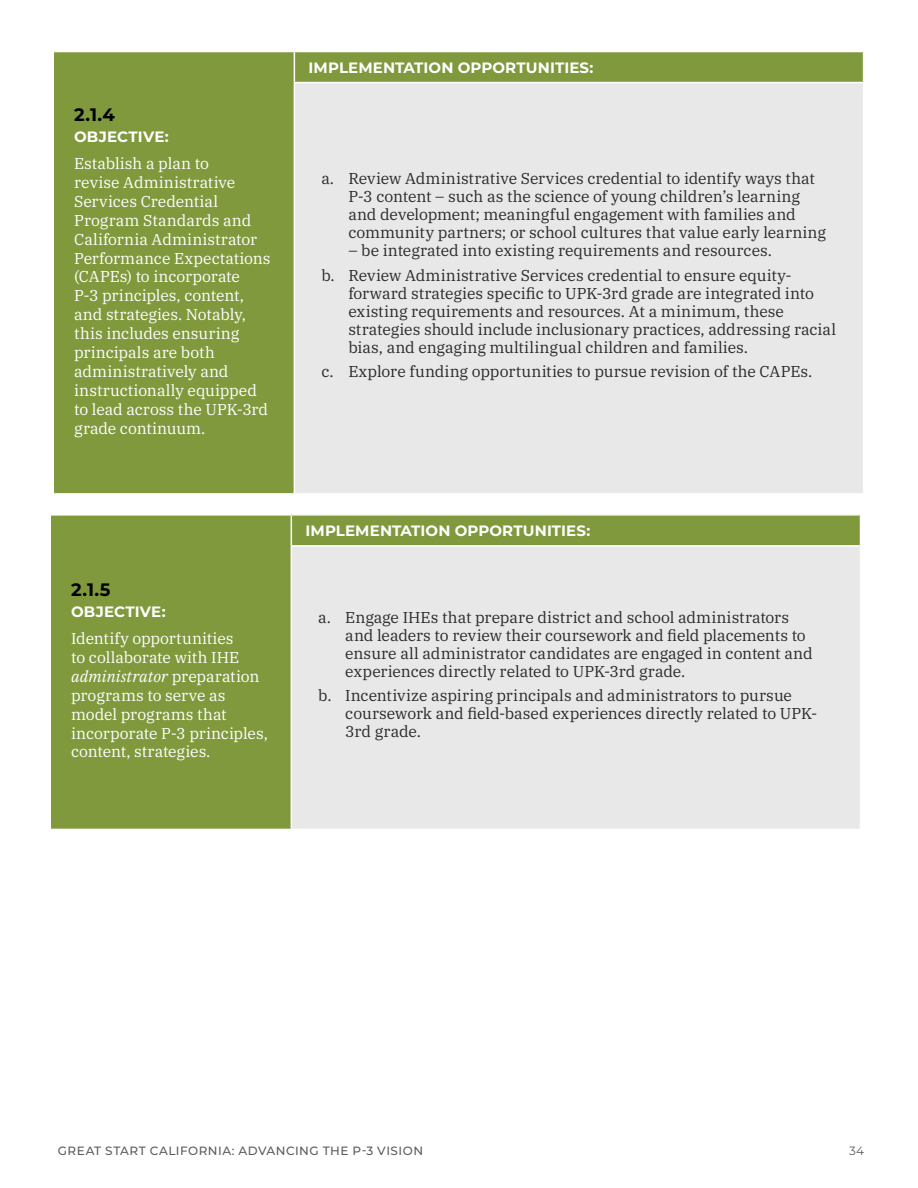
<style>
.page{position:relative;width:918px;height:1188px;background:#fff}
.page>*{position:absolute;margin:0;border:0;box-sizing:border-box;transform-origin:0 0}
.t1{font:700 18px "Montserrat";color:#000}
.t2{font:15.75px/18px "IBM Plex Serif";color:#2b2929}
.t3{font:15.75px/18.9px "IBM Plex Serif";color:#fff}
.t4{font:700 15px "Montserrat";letter-spacing:.01em;color:#fff}
.t5{font:500 12px "Montserrat";letter-spacing:.04em;color:#5c5c5c}
.t6{font:12px "Montserrat";color:#5c5c5c}
.s1{font-style:italic}
</style>
<div class="page">
<div style="left:54px;top:52px;width:240px;height:442px;background:#80993d"></div>
<div style="left:294px;top:52px;width:570px;height:31px;background:#80993d"></div>
<div style="left:294px;top:83px;width:570px;height:411px;background:#e8e8e8"></div>
<hr style="left:863px;top:52px;width:1px;height:30px;background:#fff">
<hr style="left:863px;top:83px;width:1px;height:410px;background:#fff">
<hr style="left:294px;top:52px;width:1px;height:30px;background:#fff">
<hr style="left:294px;top:82px;width:570px;height:1px;background:#fff">
<hr style="left:294px;top:83px;width:1px;height:410px;background:#fff">
<hr style="left:54px;top:493px;width:240px;height:2px;background:#fff">
<hr style="left:294px;top:493px;width:570px;height:2px;background:#fff">
<div style="left:51px;top:515px;width:240px;height:314px;background:#80993d"></div>
<div style="left:291px;top:515px;width:570px;height:31px;background:#80993d"></div>
<div style="left:291px;top:546px;width:570px;height:283px;background:#e8e8e8"></div>
<svg style="left:860px;top:516px;width:1px;height:29px"></svg>
<hr style="left:860px;top:547px;width:1px;height:282px;background:#fff">
<hr style="left:51px;top:514px;width:240px;height:2px;background:#fff">
<hr style="left:291px;top:514px;width:570px;height:2px;background:#fff">
<svg style="left:291px;top:516px;width:1px;height:29px"></svg>
<hr style="left:291px;top:545px;width:570px;height:2px;background:#fff">
<hr style="left:291px;top:547px;width:1px;height:282px;background:#fff">
<p class="t1" style="left:74px;top:102px;width:42px">2.1.4</p>
<p class="t4" style="left:74px;top:126px;width:96px">OBJECTIVE:</p>
<p class="t3" style="left:74px;top:153px;width:198px">Establish a plan to<br>revise Administrative<br>Services Credential<br>Program Standards and<br>California Administrator<br>Performance Expectations (CAPEs) to incorporate<br>P-3 principles, content, and strategies. Notably, this includes ensuring principals are both administratively and instructionally equipped to lead across the UPK-3rd grade continuum.</p>
<p class="t1" style="left:71px;top:577px;width:41px">2.1.5</p>
<p class="t4" style="left:71px;top:601px;width:96px">OBJECTIVE:</p>
<p class="t3" style="left:71px;top:628px;width:198px">Identify opportunities<br>to collaborate with IHE <span class="s1">administrator</span> preparation programs to serve as model programs that incorporate P-3 principles, content, strategies.</p>
<p class="t4" style="left:309px;top:57px;width:286px">IMPLEMENTATION OPPORTUNITIES:</p>
<p class="t2" style="left:348px;top:168px;width:479px;text-indent:-27px">a. Review Administrative Services credential to identify ways that P-3 content – such as the science of young children’s learning and development; meaningful engagement with families and community partners; or school cultures that value early learning</p>
<p class="t2" style="left:321px;top:237px;width:472px;line-height:24.8px;text-align:center">– be integrated into existing requirements and resources.<br>b. Review Administrative Services credential to ensure equity-</p>
<p class="t2" style="left:348px;top:283px;width:489px">forward strategies specific to UPK-3rd grade are integrated into existing requirements and resources. At a minimum, these strategies should include inclusionary practices, addressing racial bias, and engaging multilingual children and families.</p>
<p class="t2" style="left:321px;top:361px;width:492px">c. Explore funding opportunities to pursue revision of the CAPEs.</p>
<p class="t4" style="left:306px;top:520px;width:286px">IMPLEMENTATION OPPORTUNITIES:</p>
<p class="t2" style="left:345px;top:607px;width:469px;text-indent:-27px">a. Engage IHEs that prepare district and school administrators and leaders to review their coursework and field placements to ensure all administrator candidates are engaged in content and experiences directly related to UPK-3rd grade.</p>
<p class="t2" style="left:345px;top:685px;width:473px;text-indent:-27px">b. Incentivize aspiring principals and administrators to pursue coursework and field-based experiences directly related to UPK-<br>3rd grade.</p>
<p class="t5" style="left:58px;top:1142px;width:367px">GREAT START CALIFORNIA: ADVANCING THE P-3 VISION</p>
<p class="t6" style="left:849px;top:1142px;width:16px">34</p>
</div>
